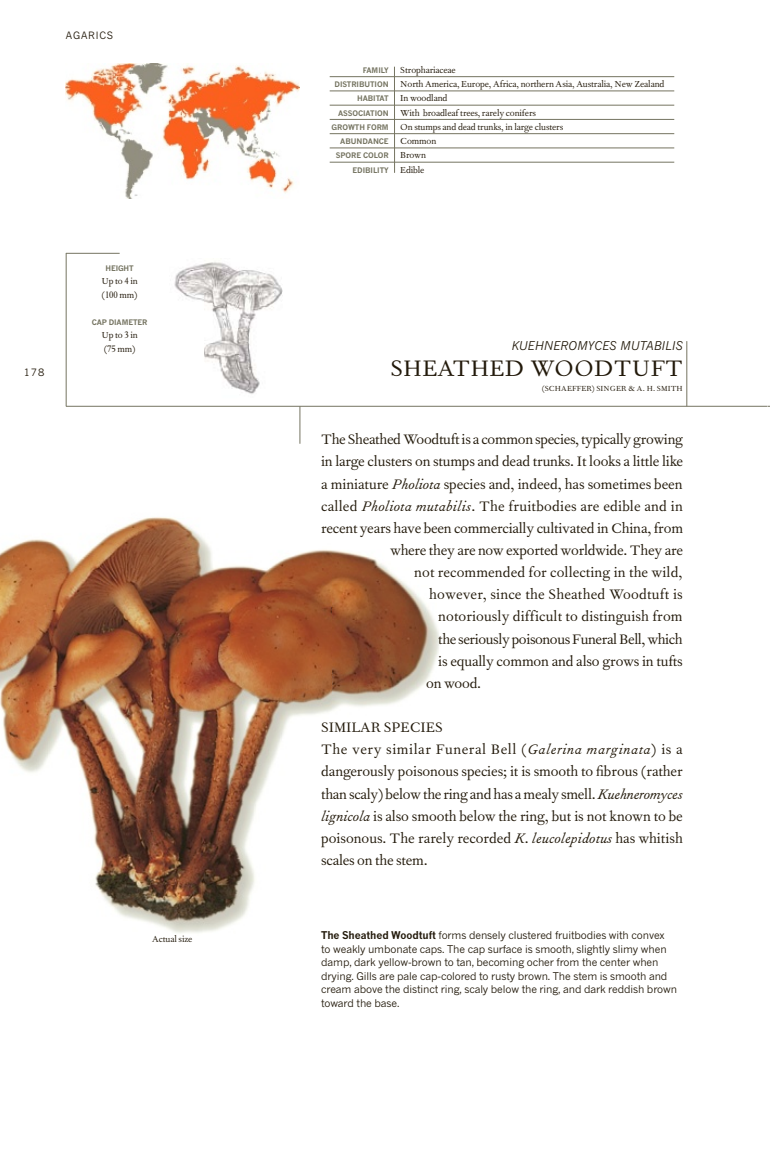
<style>
.page{position:relative;width:770px;height:1153px;background:#fff}
.page>*{position:absolute;margin:0;border:0;box-sizing:border-box;transform-origin:0 0}
.t1{font:27px "Fournier MT Std";color:#22190a}
.t2{font:16.5px/22.2px "Fournier MT Std";letter-spacing:-.005em;color:#22190a}
.t3{font:16.5px "Fournier MT Std";letter-spacing:.015em;color:#22190a}
.t4{font:italic 12px "News Gothic MT Std";letter-spacing:.02em;color:#22190a}
.t5{font:10.5px/13.5px "News Gothic MT Std";letter-spacing:-.01em;color:#22190a}
.t6{font:10.5px/14.2px "Fournier MT Std";letter-spacing:-.01em;color:#22190a}
.t7{font:10.05px "News Gothic MT Std";letter-spacing:.085em;color:#22190a}
.t8{font:8.85px "Fournier MT Std";color:#22190a}
.t9{font:700 7.5px/14.2px "News Gothic MT Std";letter-spacing:-.005em;color:#757461;text-align:right}
.s1{font-style:italic}
.s2{font-weight:700}
</style>
<div class="page">
<hr style="left:686px;top:341px;width:1px;height:65px;background:#757461">
<hr style="left:66px;top:253px;width:1px;height:153px;background:#757461">
<hr style="left:66px;top:253px;width:54px;height:1px;background:#757461">
<hr style="left:300px;top:406px;width:1px;height:37px;background:#757461">
<hr style="left:66px;top:406px;width:701px;height:1px;background:#757461">
<img style="left:66px;top:64px;width:234px;height:135px">
<img style="left:0;top:517px;width:439px;height:417px">
<img style="left:174px;top:262px;width:109px;height:132px">
<hr style="left:330px;top:76px;width:344px;height:1px;background:#757461">
<hr style="left:330px;top:91px;width:344px;height:1px;background:#757461">
<hr style="left:330px;top:105px;width:344px;height:1px;background:#757461">
<hr style="left:330px;top:119px;width:344px;height:1px;background:#757461">
<hr style="left:330px;top:133px;width:344px;height:1px;background:#757461">
<hr style="left:330px;top:148px;width:344px;height:1px;background:#757461">
<hr style="left:330px;top:162px;width:344px;height:1px;background:#757461">
<hr style="left:394px;top:67px;width:1px;height:106px;background:#757461">
<p class="t7" style="left:66px;top:30px;width:49px">AGARICS</p>
<p class="t7" style="left:24px;top:366px;width:22px">178</p>
<p class="t9" style="left:105px;top:261px;width:30px">HEIGHT</p>
<p class="t6" style="left:101px;top:274px;width:38px;line-height:13.5px">Up to 4 in (100 mm)</p>
<p class="t9" style="left:92px;top:315px;width:57px">CAP DIAMETER</p>
<p class="t6" style="left:101px;top:328px;width:38px;line-height:13.5px">Up to 3 in (75 mm)</p>
<p class="t6" style="left:152px;top:931px;width:42px">Actual size</p>
<p class="t9" style="left:331px;top:63px;width:59px">FAMILY<br>DISTRIBUTION<br>HABITAT<br>ASSOCIATION<br>GROWTH FORM<br>ABUNDANCE<br>SPORE COLOR<br>EDIBILITY</p>
<p class="t6" style="left:400px;top:62px;width:266px">Strophariaceae<br>North America, Europe, Africa, northern Asia, Australia, New Zealand<br>In woodland<br>With broadleaf trees, rarely conifers<br>On stumps and dead trunks, in large clusters<br>Common<br>Brown<br>Edible</p>
<p class="t4" style="left:512px;top:338px;width:172px">KUEHNEROMYCES MUTABILIS</p>
<p class="t1" style="left:390px;top:349px;width:294px">SHEATHED WOODTUFT</p>
<p class="t8" style="left:542px;top:382px;width:142px">(SCHAEFFER) SINGER &amp; A. H. SMITH</p>
<p class="t2" style="left:321px;top:428px;width:363px">The Sheathed Woodtuft is a common species, typically growing</p>
<p class="t2" style="left:321px;top:450px;width:363px">in large clusters on stumps and dead trunks. It looks a little like</p>
<p class="t2" style="left:321px;top:472px;width:363px">a miniature <span class="s1">Pholiota</span> species and, indeed, has sometimes been</p>
<p class="t3" style="left:321px;top:494px;width:363px">called <span class="s1">Pholiota mutabilis</span>. The fruitbodies are edible and in</p>
<p class="t2" style="left:321px;top:516px;width:363px">recent years have been commercially cultivated in China, from</p>
<p class="t2" style="left:390px;top:538px;width:294px">where they are now exported worldwide. They are</p>
<p class="t2" style="left:414px;top:560px;width:270px">not recommended for collecting in the wild,</p>
<p class="t3" style="left:429px;top:583px;width:255px">however, since the Sheathed Woodtuft is</p>
<p class="t2" style="left:438px;top:605px;width:246px">notoriously difficult to distinguish from</p>
<p class="t2" style="left:438px;top:627px;width:246px">the seriously poisonous Funeral Bell, which</p>
<p class="t2" style="left:438px;top:649px;width:246px">is equally common and also grows in tufts</p>
<p class="t2" style="left:426px;top:671px;width:56px">on wood.</p>
<p class="t2" style="left:321px;top:715px;width:363px">SIMILAR SPECIES<br>The very similar Funeral Bell (<span class="s1">Galerina marginata</span>) is a dangerously poisonous species; it is smooth to brous (rather than scaly) below the ring and has a mealy smell. <span class="s1">Kuehneromyces lignicola</span> is also smooth below the ring, but is not known to be poisonous. The rarely recorded <span class="s1">K. leucolepidotus</span> has whitish scales on the stem.</p>
<p class="t5" style="left:321px;top:928px;width:357px"><span class="s2">The Sheathed Woodtuft</span> forms densely clustered fruitbodies with convex<br>to weakly umbonate caps. The cap surface is smooth, slightly slimy when damp, dark yellow-brown to tan, becoming ocher from the center when drying. Gills are pale cap-colored to rusty brown. The stem is smooth and cream above the distinct ring, scaly below the ring, and dark reddish brown toward the base.</p>
</div>
